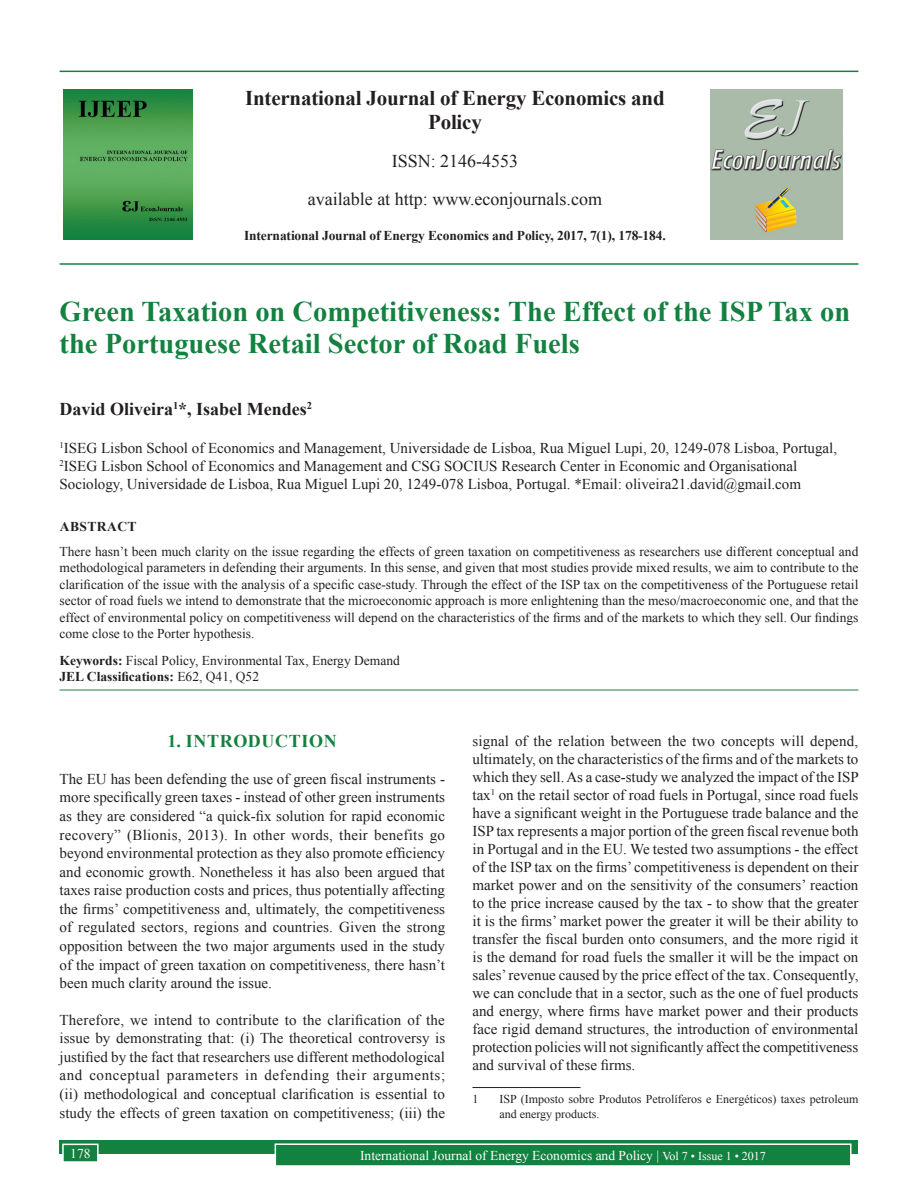
<style>
.page{position:relative;width:918px;height:1188px;background:#fff}
.page>*{position:absolute;margin:0;border:0;box-sizing:border-box;transform-origin:0 0}
.AT{font:700 28.5px/31.5px "Times New Roman";color:#13813f}
.Issue_details{font:700 21px/24px "Times New Roman";letter-spacing:-.01em;color:#231f20;text-align:center}
.Issue_details-2{font:18px "Times New Roman";color:#231f20}
.AU{font:700 18px "Times New Roman";color:#231f20}
.t1{font:700 18px "Times New Roman";letter-spacing:.035em;color:#13813f}
.TX{font:15px/18px "Times New Roman";color:#231f20;text-align:justify}
.AFF{font:15px/18px "Times New Roman";color:#231f20}
.ABS{font:13.5px/16.5px "Times New Roman";color:#231f20;text-align:justify}
.KWD{font:13.5px/16.2px "Times New Roman";color:#231f20}
.Folio{font:13.5px "Times New Roman";color:#fff}
.Issue_details-3{font:700 13.5px "Times New Roman";letter-spacing:-.01em;color:#231f20}
.ABSH{font:700 13.5px "Times New Roman";letter-spacing:.035em;color:#231f20}
.FN{font:12px/15px "Times New Roman";color:#231f20}
.s1{font-weight:700}
.s2{font-size:12px}
</style>
<div class="page">
<div style="left:60px;top:1140px;width:798px;height:13px;background:#13813f"></div>
<div style="left:275px;top:1144px;width:576px;height:22px;background:#13813f"></div>
<div style="left:275px;top:1143px;width:577px;height:24px;border:2px solid #fff"></div>
<div style="left:63px;top:1144px;width:35px;height:18px;background:#13813f"></div>
<div style="left:62px;top:1144px;width:37px;height:19px;border:2px solid #fff"></div>
<hr style="left:60px;top:71px;width:798px;height:1px;background:#13813f">
<hr style="left:60px;top:263px;width:798px;height:2px;background:#13813f">
<img style="left:64px;top:89px;width:129px;height:151px">
<img style="left:711px;top:89px;width:132px;height:150px">
<hr style="left:60px;top:690px;width:798px;height:1px;background:#13813f">
<hr style="left:472px;top:1087px;width:108px;height:1px;background:#231f20">
<p class="Issue_details" style="left:245px;top:85px;width:421px">International Journal of Energy Economics and<br>Policy</p>
<p class="Issue_details-2" style="left:392px;top:149px;width:128px">ISSN: 2146-4553</p>
<p class="Issue_details-2" style="left:308px;top:187px;width:296px">available at http: www.econjournals.com</p>
<p class="Issue_details-3" style="left:244px;top:226px;width:423px">International Journal of Energy Economics and Policy, 2017, 7(1), 178-184.</p>
<p class="AT" style="left:60px;top:295px;width:792px">Green Taxation on Competitiveness: The Effect of the ISP Tax on the Portuguese Retail Sector of Road Fuels</p>
<p class="AU" style="left:60px;top:396px;width:254px">David Oliveira<sup>1</sup>*, Isabel Mendes<sup>2</sup></p>
<p class="AFF" style="left:60px;top:438px;width:779px"><sup>1</sup>ISEG Lisbon School of Economics and Management, Universidade de Lisboa, Rua Miguel Lupi, 20, 1249-078 Lisboa, Portugal,<br><sup>2</sup>ISEG Lisbon School of Economics and Management and CSG SOCIUS Research Center in Economic and Organisational<br>Sociology, Universidade de Lisboa, Rua Miguel Lupi 20, 1249-078 Lisboa, Portugal. *Email: oliveira21.david@gmail.com</p>
<p class="ABSH" style="left:60px;top:516px;width:78px">ABSTRACT</p>
<p class="ABS" style="left:60px;top:543px;width:800px">There hasn’t been much clarity on the issue regarding the effects of green taxation on competitiveness as researchers use different conceptual and methodological parameters in defending their arguments. In this sense, and given that most studies provide mixed results, we aim to contribute to the clarification of the issue with the analysis of a specific case-study. Through the effect of the ISP tax on the competitiveness of the Portuguese retail sector of road fuels we intend to demonstrate that the microeconomic approach is more enlightening than the meso/macroeconomic one, and that the effect of environmental policy on competitiveness will depend on the characteristics of the firms and of the markets to which they sell. Our findings come close to the Porter hypothesis.</p>
<p class="KWD" style="left:60px;top:652px;width:342px"><span class="s1">Keywords:</span> Fiscal Policy, Environmental Tax, Energy Demand<br><span class="s1">JEL Classifications:</span> E62, Q41, Q52</p>
<h1 class="t1" style="left:168px;top:728px;width:171px">1. INTRODUCTION</h1>
<p class="TX" style="left:60px;top:769px;width:387px;line-height:18.6px">The EU has been defending the use of green fiscal instruments - more specifically green taxes - instead of other green instruments as they are considered “a quick-fix solution for rapid economic recovery” (Blionis, 2013). In other words, their benefits go beyond environmental protection as they also promote efficiency and economic growth. Nonetheless it has also been argued that taxes raise production costs and prices, thus potentially affecting the firms’ competitiveness and, ultimately, the competitiveness of regulated sectors, regions and countries. Given the strong opposition between the two major arguments used in the study of the impact of green taxation on competitiveness, there hasn’t been much clarity around the issue.</p>
<p class="TX" style="left:60px;top:1010px;width:387px;line-height:18.6px">Therefore, we intend to contribute to the clarification of the issue by demonstrating that: (i) The theoretical controversy is justified by the fact that researchers use different methodological and conceptual parameters in defending their arguments; (ii) methodological and conceptual clarification is essential to study the effects of green taxation on competitiveness; (iii) the</p>
<p class="TX" style="left:472px;top:731px;width:388px">signal of the relation between the two concepts will depend, ultimately, on the characteristics of the firms and of the markets to which they sell. As a case-study we analyzed the impact of the ISP tax<sup>1</sup> on the retail sector of road fuels in Portugal, since road fuels have a significant weight in the Portuguese trade balance and the ISP tax represents a major portion of the green fiscal revenue both in Portugal and in the EU. We tested two assumptions - the effect of the ISP tax on the firms’ competitiveness is dependent on their market power and on the sensitivity of the consumers’ reaction to the price increase caused by the tax - to show that the greater it is the firms’ market power the greater it will be their ability to transfer the fiscal burden onto consumers, and the more rigid it is the demand for road fuels the smaller it will be the impact on sales’ revenue caused by the price effect of the tax. Consequently, we can conclude that in a sector, such as the one of fuel products and energy, where firms have market power and their products face rigid demand structures, the introduction of environmental protection policies will not significantly affect the competitiveness and survival of these firms.</p>
<p class="FN" style="left:472px;top:1091px;width:7px">1</p>
<p class="FN" style="left:500px;top:1091px;width:360px">ISP (Imposto sobre Produtos Petrolíferos e Energéticos) taxes petroleum and energy products.</p>
<p class="Folio" style="left:70px;top:1144px;width:22px">178</p>
<p class="Folio" style="left:360px;top:1146px;width:407px">International Journal of Energy Economics and Policy | <span class="s2">Vol 7 • Issue 1 • 2017</span></p>
</div>
